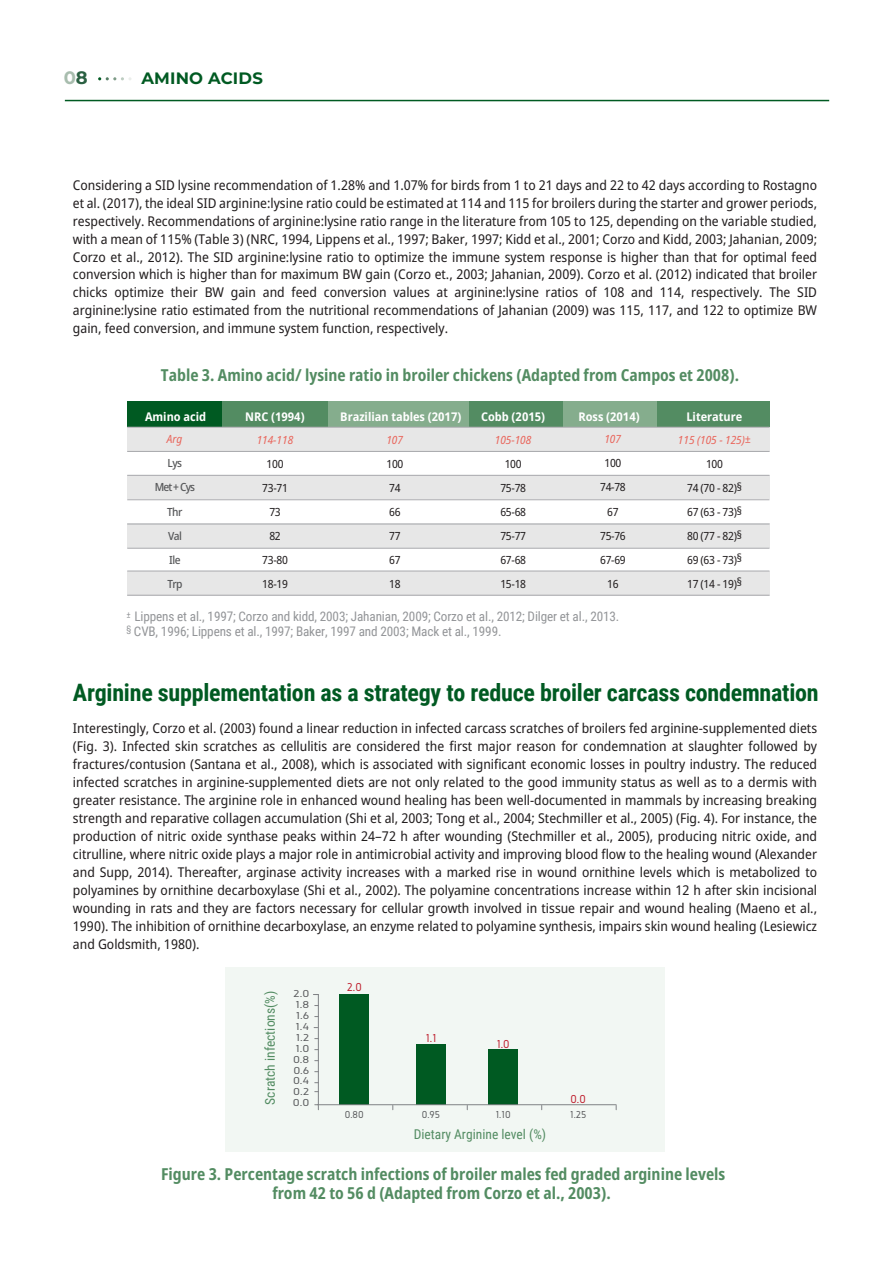
<style>
.page{position:relative;width:893px;height:1263px;background:#fff}
.page>*{position:absolute;margin:0;border:0;box-sizing:border-box;transform-origin:0 0}
.t1{font:700 24px "Roboto Condensed";letter-spacing:-.01em;color:#005a22}
.t2{font:700 18px "Montserrat";color:#a8bdae}
.t3{font:700 condensed 16.5px/19.5px "Noto Sans";color:#538c62;text-align:center}
.t4{font:700 16.5px "Montserrat";letter-spacing:.01em;color:#005a22}
.t5{font:semi-condensed 13.5px/18px "Noto Sans";color:#221e1f;text-align:justify}
.t6{font:13.5px "Roboto Condensed";color:#538c62}
.t7{font:13.2px/15.8px "Roboto Condensed";letter-spacing:-.01em;color:#939598}
.t8{font:700 semi-condensed 12px "Noto Sans";color:#fff}
.t9{font:12px "Gidole";color:#be1d2c}
.t10{font:semi-condensed 11.25px/23.9px "Noto Sans";letter-spacing:-.025em;color:#221e1f;text-align:center}
.t11{font:italic semi-condensed 11.25px "Noto Sans";color:#e9655b}
.t12{font:500 semi-condensed 11.25px/24.2px "Noto Sans";letter-spacing:-.05em;color:#57585a;text-align:center}
.t13{font:10.5px/10.8px "Gidole";color:#57585a;text-align:justify;scale:1.24 1}
.t14{font:10.5px "Gidole";color:#57585a}
.s1{color:#2a6042}
</style>
<div class="page">
<div style="left:225px;top:967px;width:440px;height:185px;background:#f2f7f3"></div>
<hr style="left:65px;top:100px;width:764px;height:1px;background:#005a22">
<svg style="left:98px;top:77px;width:33px;height:3px"></svg>
<div style="left:340px;top:994px;width:29px;height:111px;background:#005a22"></div>
<div style="left:416px;top:1044px;width:29px;height:61px;background:#005a22"></div>
<div style="left:488px;top:1050px;width:30px;height:55px;background:#005a22"></div>
<hr style="left:318px;top:1104px;width:298px;height:1px;background:#808285">
<svg style="left:313px;top:994px;width:6px;height:116px"></svg>
<div style="left:328px;top:401px;width:141px;height:26px;background:#85ad8d"></div>
<div style="left:222px;top:401px;width:106px;height:26px;background:#538c62"></div>
<div style="left:654px;top:401px;width:115px;height:26px;background:#538c62"></div>
<div style="left:469px;top:401px;width:94px;height:26px;background:#538c62"></div>
<div style="left:563px;top:401px;width:94px;height:26px;background:#85ad8d"></div>
<div style="left:127px;top:401px;width:95px;height:26px;background:#005a22"></div>
<div style="left:127px;top:475px;width:642px;height:24px;background:#e7e7e7"></div>
<div style="left:127px;top:427px;width:642px;height:24px;background:#e7e7e7"></div>
<div style="left:127px;top:524px;width:642px;height:24px;background:#e7e7e7"></div>
<div style="left:127px;top:571px;width:642px;height:24px;background:#e7e7e7"></div>
<hr style="left:127px;top:427px;width:642px;height:1px;background:#a8a9ad">
<hr style="left:127px;top:451px;width:642px;height:1px;background:#a8a9ad">
<hr style="left:127px;top:475px;width:642px;height:1px;background:#a8a9ad">
<hr style="left:127px;top:499px;width:642px;height:1px;background:#a8a9ad">
<hr style="left:127px;top:524px;width:642px;height:1px;background:#a8a9ad">
<hr style="left:127px;top:548px;width:642px;height:1px;background:#a8a9ad">
<hr style="left:127px;top:571px;width:642px;height:1px;background:#a8a9ad">
<hr style="left:127px;top:595px;width:642px;height:1px;background:#a8a9ad">
<h2 class="t2" style="left:64px;top:65px;width:26px">0<span class="s1">8</span></h2>
<p class="t4" style="left:141px;top:66px;width:123px">AMINO ACIDS</p>
<p class="t5" style="left:73px;top:176px;width:746px">Considering a SID lysine recommendation of 1.28% and 1.07% for birds from 1 to 21 days and 22 to 42 days according to Rostagno et al. (2017), the ideal SID arginine:lysine ratio could be estimated at 114 and 115 for broilers during the starter and grower periods, respectively. Recommendations of arginine:lysine ratio range in the literature from 105 to 125, depending on the variable studied, with a mean of 115% (Table 3) (NRC, 1994, Lippens et al., 1997; Baker, 1997; Kidd et al., 2001; Corzo and Kidd, 2003; Jahanian, 2009; Corzo et al., 2012). The SID arginine:lysine ratio to optimize the immune system response is higher than that for optimal feed conversion which is higher than for maximum BW gain (Corzo et., 2003; Jahanian, 2009). Corzo et al. (2012) indicated that broiler chicks optimize their BW gain and feed conversion values at arginine:lysine ratios of 108 and 114, respectively. The SID arginine:lysine ratio estimated from the nutritional recommendations of Jahanian (2009) was 115, 117, and 122 to optimize BW gain, feed conversion, and immune system function, respectively.</p>
<p class="t3" style="left:161px;top:365px;width:580px">Table 3. Amino acid/ lysine ratio in broiler chickens (Adapted from Campos et 2008).</p>
<p class="t8" style="left:145px;top:408px;width:63px">Amino acid</p>
<p class="t8" style="left:245px;top:408px;width:61px">NRC (1994)</p>
<p class="t8" style="left:340px;top:408px;width:123px">Brazilian tables (2017)</p>
<p class="t8" style="left:481px;top:408px;width:66px">Cobb (2015)</p>
<p class="t8" style="left:578px;top:408px;width:63px">Ross (2014)</p>
<p class="t8" style="left:686px;top:408px;width:57px">Literature</p>
<p class="t11" style="left:257px;top:432px;width:38px">114-118</p>
<p class="t10" style="left:262px;top:453px;width:27px">100<br>73-71<br>73<br>82<br>73-80<br>18-19</p>
<p class="t11" style="left:604px;top:431px;width:18px">107</p>
<p class="t10" style="left:600px;top:451px;width:27px">100<br>74-78<br>67<br>75-76<br>67-69<br>16</p>
<p class="t11" style="left:167px;top:431px;width:17px">Arg</p>
<p class="t12" style="left:155px;top:451px;width:42px">Lys<br>Met + Cys<br>Thr<br>Val<br>Ile<br>Trp</p>
<p class="t11" style="left:678px;top:432px;width:74px">115 (105 - 125)±</p>
<p class="t10" style="left:687px;top:452px;width:56px">100<br>74 (70 - 82)§<br>67 (63 - 73)§<br>80 (77 - 82)§<br>69 (63 - 73)§<br>17 (14 - 19)§</p>
<p class="t11" style="left:495px;top:432px;width:38px">105-108</p>
<p class="t10" style="left:500px;top:453px;width:27px">100<br>75-78<br>65-68<br>75-77<br>67-68<br>15-18</p>
<p class="t11" style="left:386px;top:432px;width:18px">107</p>
<p class="t10" style="left:386px;top:453px;width:18px;text-align:left">100<br>74<br>66<br>77<br>67<br>18</p>
<p class="t7" style="left:126px;top:607px;width:494px"><sup>±</sup> Lippens et al., 1997; Corzo and kidd, 2003; Jahanian, 2009; Corzo et al., 2012; Dilger et al., 2013. <sup>§</sup> CVB, 1996; Lippens et al., 1997; Baker, 1997 and 2003; Mack et al., 1999.</p>
<h1 class="t1" style="left:73px;top:676px;width:747px">Arginine supplementation as a strategy to reduce broiler carcass condemnation</h1>
<p class="t5" style="left:73px;top:720px;width:746px">Interestingly, Corzo et al. (2003) found a linear reduction in infected carcass scratches of broilers fed arginine-supplemented diets (Fig. 3). Infected skin scratches as cellulitis are considered the first major reason for condemnation at slaughter followed by fractures/contusion (Santana et al., 2008), which is associated with significant economic losses in poultry industry. The reduced infected scratches in arginine-supplemented diets are not only related to the good immunity status as well as to a dermis with greater resistance. The arginine role in enhanced wound healing has been well-documented in mammals by increasing breaking strength and reparative collagen accumulation (Shi et al, 2003; Tong et al., 2004; Stechmiller et al., 2005) (Fig. 4). For instance, the production of nitric oxide synthase peaks within 24–72 h after wounding (Stechmiller et al., 2005), producing nitric oxide, and citrulline, where nitric oxide plays a major role in antimicrobial activity and improving blood flow to the healing wound (Alexander and Supp, 2014). Thereafter, arginase activity increases with a marked rise in wound ornithine levels which is metabolized to polyamines by ornithine decarboxylase (Shi et al., 2002). The polyamine concentrations increase within 12 h after skin incisional wounding in rats and they are factors necessary for cellular growth involved in tissue repair and wound healing (Maeno et al., 1990). The inhibition of ornithine decarboxylase, an enzyme related to polyamine synthesis, impairs skin wound healing (Lesiewicz and Goldsmith, 1980).</p>
<p class="t6" style="left:261px;top:1104px;width:115px;rotate:-90deg">Scratch infections(%)</p>
<p class="t13" style="left:293px;top:988px;width:15px">2.0<br>1.8<br>1.6<br>1.4<br>1.2<br>1.0<br>0.8<br>0.6<br>0.4<br>0.2<br>0.0</p>
<p class="t9" style="left:347px;top:981px;width:16px">2.0</p>
<p class="t9" style="left:425px;top:1031px;width:13px">1.1</p>
<p class="t9" style="left:496px;top:1037px;width:15px">1.0</p>
<p class="t9" style="left:570px;top:1092px;width:17px">0.0</p>
<p class="t14" style="left:345px;top:1109px;width:20px">0.80</p>
<p class="t14" style="left:422px;top:1109px;width:20px">0.95</p>
<p class="t14" style="left:495px;top:1109px;width:17px">1.10</p>
<p class="t14" style="left:570px;top:1109px;width:18px">1.25</p>
<p class="t6" style="left:414px;top:1124px;width:134px">Dietary Arginine level (%)</p>
<p class="t3" style="left:161px;top:1164px;width:566px">Figure 3. Percentage scratch infections of broiler males fed graded arginine levels from 42 to 56 d (Adapted from Corzo et al., 2003).</p>
</div>
